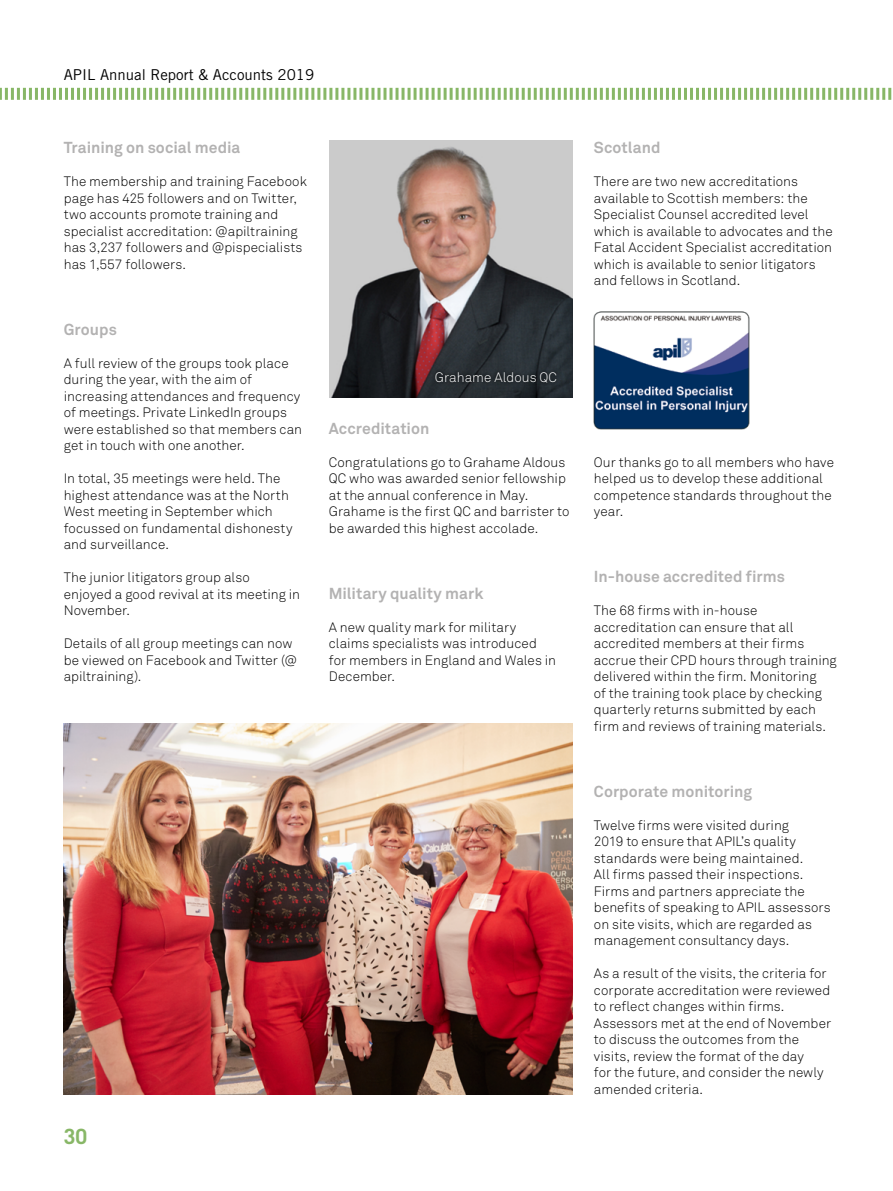
<style>
.page{position:relative;width:893px;height:1191px;background:#fff}
.page>*{position:absolute;margin:0;border:0;box-sizing:border-box;transform-origin:0 0}
.t1{font:700 21px "Trade Gothic";color:#88b767}
.t2{font:700 15.75px "Akkurat";color:#b3b2b2}
.t3{font:15px "Trade Gothic";color:#000}
.t4{font:300 13.5px/16.5px "Akkurat";letter-spacing:.005em;color:#000}
.t5{font:300 13.5px "Akkurat";letter-spacing:.005em;color:#fff}
</style>
<div class="page">
<img style="left:329px;top:140px;width:244px;height:258px">
<svg style="left:432px;top:368px;width:129px;height:18px;background:#242a2e"></svg>
<img style="left:593px;top:311px;width:157px;height:119px">
<img style="left:64px;top:723px;width:509px;height:371px">
<svg style="left:0;top:88px;width:892px;height:12px"></svg>
<p class="t3" style="left:64px;top:66px;width:252px">APIL Annual Report &amp; Accounts 2019</p>
<p class="t2" style="left:64px;top:138px;width:178px">Training on social media</p>
<p class="t4" style="left:64px;top:173px;width:245px">The membership and training Facebook page has 425 followers and on Twitter, two accounts promote training and specialist accreditation: @apiltraining has 3,237 followers and @pispecialists has 1,557 followers.</p>
<p class="t2" style="left:64px;top:319px;width:55px">Groups</p>
<p class="t4" style="left:64px;top:355px;width:240px">A full review of the groups took place during the year, with the aim of increasing attendances and frequency of meetings. Private LinkedIn groups were established so that members can get in touch with one another.</p>
<p class="t4" style="left:64px;top:470px;width:230px">In total, 35 meetings were held. The highest attendance was at the North<br>West meeting in September which focussed on fundamental dishonesty and surveillance.</p>
<p class="t4" style="left:64px;top:569px;width:238px">The junior litigators group also enjoyed a good revival at its meeting in<br>November.</p>
<p class="t4" style="left:64px;top:635px;width:235px">Details of all group meetings can now be viewed on Facebook and Twitter (@ apiltraining).</p>
<p class="t5" style="left:435px;top:369px;width:124px">Grahame Aldous QC</p>
<p class="t2" style="left:329px;top:418px;width:102px">Accreditation</p>
<p class="t4" style="left:329px;top:454px;width:242px">Congratulations go to Grahame Aldous QC who was awarded senior fellowship at the annual conference in May.<br>Grahame is the first QC and barrister to be awarded this highest accolade.</p>
<p class="t2" style="left:329px;top:583px;width:156px">Military quality mark</p>
<p class="t4" style="left:329px;top:619px;width:229px">A new quality mark for military claims specialists was introduced for members in England and Wales in<br>December.</p>
<h1 class="t1" style="left:64px;top:1123px;width:25px">30</h1>
<p class="t2" style="left:594px;top:138px;width:68px">Scotland</p>
<p class="t4" style="left:594px;top:173px;width:240px">There are two new accreditations available to Scottish members: the Specialist Counsel accredited level which is available to advocates and the Fatal Accident Specialist accreditation which is available to senior litigators and fellows in Scotland.</p>
<p class="t4" style="left:594px;top:454px;width:242px">Our thanks go to all members who have helped us to develop these additional competence standards throughout the year.</p>
<p class="t2" style="left:594px;top:567px;width:193px">In-house accredited firms</p>
<p class="t4" style="left:594px;top:602px;width:244px">The 68 firms with in-house accreditation can ensure that all accredited members at their firms accrue their CPD hours through training delivered within the firm. Monitoring<br>of the training took place by checking quarterly returns submitted by each firm and reviews of training materials.</p>
<p class="t2" style="left:594px;top:781px;width:160px">Corporate monitoring</p>
<p class="t4" style="left:594px;top:817px;width:238px">Twelve firms were visited during<br>2019 to ensure that APIL’s quality standards were being maintained.<br>All firms passed their inspections.<br>Firms and partners appreciate the benefits of speaking to APIL assessors on site visits, which are regarded as management consultancy days.</p>
<p class="t4" style="left:594px;top:965px;width:239px">As a result of the visits, the criteria for corporate accreditation were reviewed to reflect changes within firms.<br>Assessors met at the end of November to discuss the outcomes from the visits, review the format of the day<br>for the future, and consider the newly amended criteria.</p>
</div>
